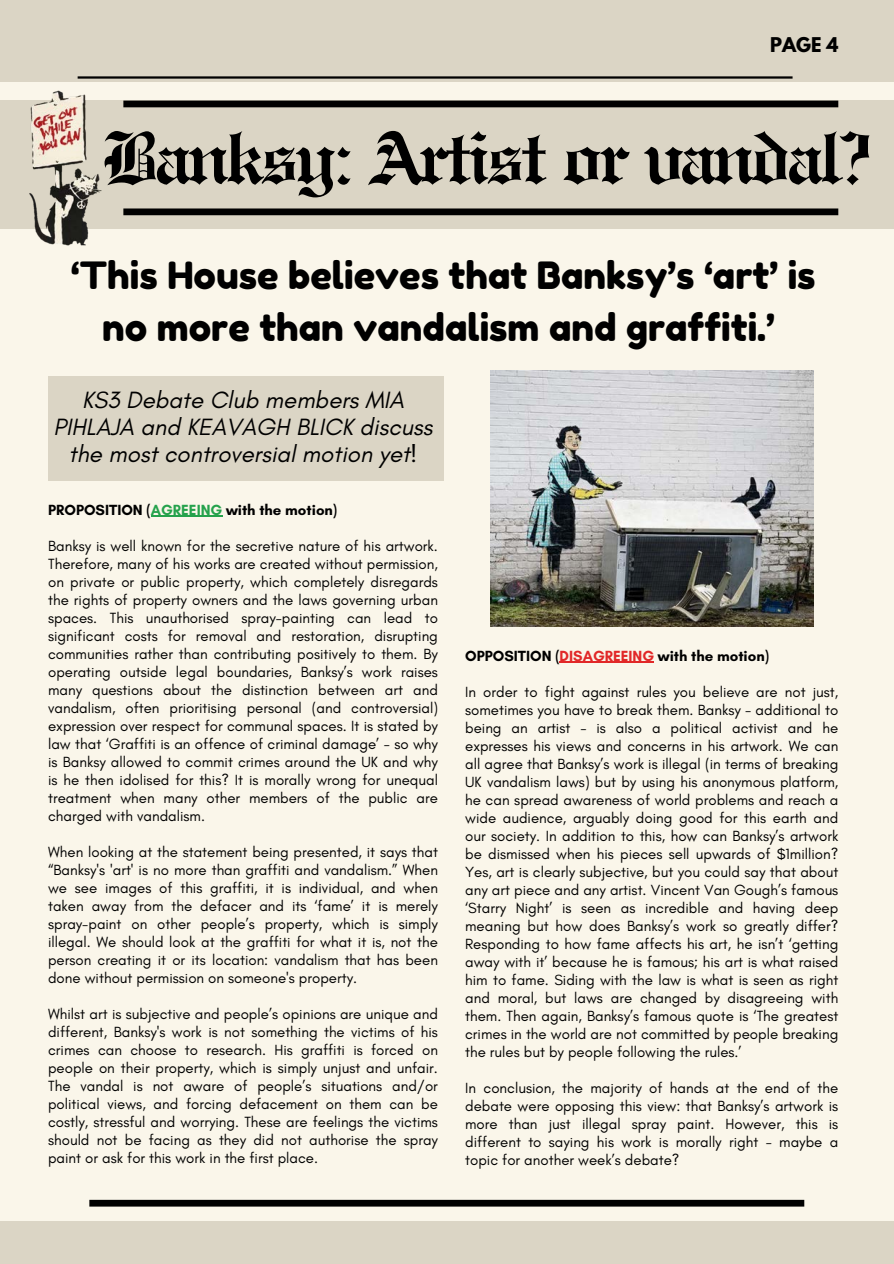
<style>
.page{position:relative;width:894px;height:1264px;background:#fff}
.page>*{position:absolute;margin:0;border:0;box-sizing:border-box;transform-origin:0 0}
.t1{font:700 73.8px "Engravers Old English BT";letter-spacing:-.055em;color:#000}
.t2{font:37.5px/51.8px "Fredoka One";color:#000;text-align:center}
.t3{font:italic 24px/27px "Glacial Indifference";color:#000;text-align:center}
.t4{font:700 18px "League Spartan";color:#000}
.t5{font:15px/18px "Glacial Indifference";color:#000;text-align:justify}
.t6{font:700 15px "Glacial Indifference";color:#000}
.s1{color:#25a24c}
.s2{color:#e12828}
</style>
<div class="page">
<div style="left:0;top:0;width:893px;height:1263px;background:#faf6ea"></div>
<div style="left:0;top:100px;width:893px;height:129px;background:#dbd5c5"></div>
<div style="left:0;top:1221px;width:893px;height:42px;background:#dbd5c5"></div>
<div style="left:0;top:0;width:893px;height:82px;background:#dbd5c5"></div>
<hr style="left:78px;top:76px;width:714px;height:3px;background:#000">
<div style="left:123px;top:101px;width:715px;height:6px;background:#000"></div>
<div style="left:123px;top:208px;width:715px;height:7px;background:#000"></div>
<div style="left:89px;top:1199px;width:715px;height:7px;background:#000"></div>
<div style="left:48px;top:376px;width:395px;height:104px;background:#dbd5c5"></div>
<img style="left:490px;top:371px;width:322px;height:255px">
<img style="left:29px;top:76px;width:137px;height:170px">
<hr style="left:151px;top:516px;width:71px;height:1px;background:#25a24c">
<hr style="left:559px;top:661px;width:23px;height:2px;background:#e12828">
<hr style="left:582px;top:661px;width:72px;height:2px;background:#e12828">
<p class="t4" style="left:769px;top:36px;width:70px">PAGE 4</p>
<h1 class="t1" style="left:103px;top:113px;width:770px">Banksy: Artist or vandal?</h1>
<p class="t2" style="left:71px;top:249px;width:746px">‘This House believes that Banksy’s ‘art’ is no more than vandalism and graffiti.’</p>
<h2 class="t3" style="left:54px;top:386px;width:380px">KS3 Debate Club members MIA<br>PIHLAJA and KEAVAGH BLICK discuss the most controversial motion yet!</h2>
<p class="t6" style="left:48px;top:500px;width:290px">PROPOSITION (<span class="s1">AGREEING</span> with the motion)</p>
<h3 class="t5" style="left:48px;top:536px;width:391px">Banksy is well known for the secretive nature of his artwork.<br>Therefore, many of his works are created without permission, on private or public property, which completely disregards the rights of property owners and the laws governing urban spaces. This unauthorised spray-painting can lead to significant costs for removal and restoration, disrupting communities rather than contributing positively to them. By operating outside legal boundaries, Banksy’s work raises many questions about the distinction between art and vandalism, often prioritising personal (and controversial) expression over respect for communal spaces. It is stated by law that ‘Graffiti is an offence of criminal damage’ - so why is Banksy allowed to commit crimes around the UK and why is he then idolised for this? It is morally wrong for unequal treatment when many other members of the public are charged with vandalism.</h3>
<h5 class="t5" style="left:48px;top:842px;width:391px">When looking at the statement being presented, it says that “Banksy's 'art' is no more than graffiti and vandalism.” When we see images of this graffiti, it is individual, and when taken away from the defacer and its ‘fame’ it is merely spray-paint on other people’s property, which is simply illegal. We should look at the graffiti for what it is, not the person creating it or its location: vandalism that has been done without permission on someone's property.</h5>
<p class="t5" style="left:48px;top:1004px;width:391px">Whilst art is subjective and people’s opinions are unique and different, Banksy's work is not something the victims of his crimes can choose to research. His graffiti is forced on people on their property, which is simply unjust and unfair.<br>The vandal is not aware of people’s situations and/or political views, and forcing defacement on them can be costly, stressful and worrying. These are feelings the victims should not be facing as they did not authorise the spray paint or ask for this work in the first place.</p>
<p class="t6" style="left:465px;top:646px;width:305px">OPPOSITION (<span class="s2">DISAGREEING</span> with the motion)</p>
<p class="t5" style="left:465px;top:682px;width:374px">In order to fight against rules you believe are not just, sometimes you have to break them. Banksy - additional to being an artist - is also a political activist and he expresses his views and concerns in his artwork. We can all agree that Banksy’s work is illegal (in terms of breaking UK vandalism laws) but by using his anonymous platform, he can spread awareness of world problems and reach a wide audience, arguably doing good for this earth and our society. In addition to this, how can Banksy’s artwork be dismissed when his pieces sell upwards of $1million?<br>Yes, art is clearly subjective, but you could say that about any art piece and any artist. Vincent Van Gough’s famous ‘Starry Night’ is seen as incredible and having deep meaning but how does Banksy’s work so greatly differ?<br>Responding to how fame affects his art, he isn’t ‘getting away with it’ because he is famous; his art is what raised him to fame. Siding with the law is what is seen as right and moral, but laws are changed by disagreeing with them. Then again, Banksy’s famous quote is ‘The greatest crimes in the world are not committed by people breaking the rules but by people following the rules.’</p>
<h5 class="t5" style="left:465px;top:1078px;width:374px">In conclusion, the majority of hands at the end of the debate were opposing this view: that Banksy’s artwork is more than just illegal spray paint. However, this is different to saying his work is morally right - maybe a topic for another week’s debate?</h5>
</div>
